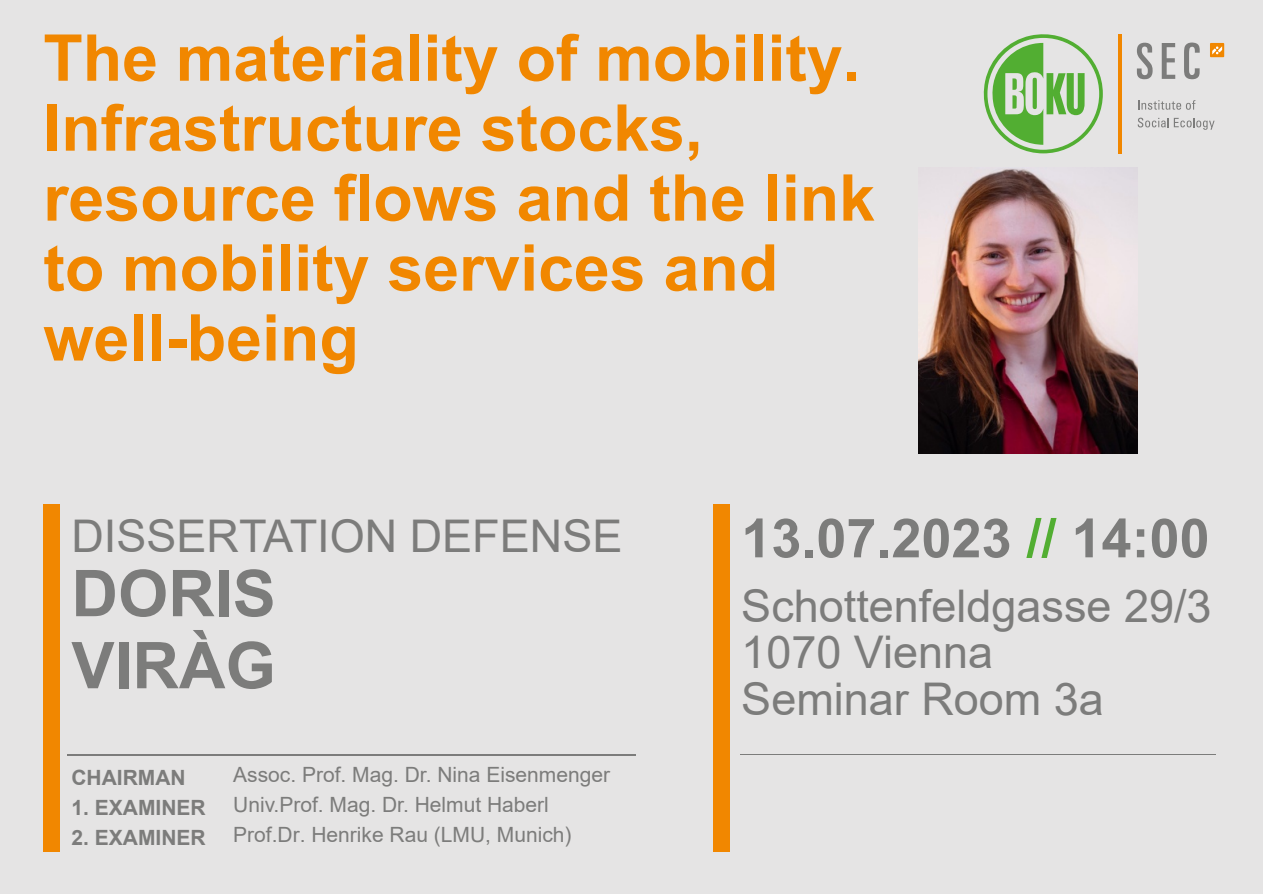
<style>
.page{position:relative;width:1263px;height:894px;background:#fff}
.page>*{position:absolute;margin:0;border:0;box-sizing:border-box;transform-origin:0 0}
.t1{font:700 64.5px/69.9px "Arial";color:#f18700}
.t2{font:700 64.5px/72px "Arial";color:#7c7c7b}
.t3{font:700 54px "Arial";color:#7c7c7b}
.t4{font:45px/46.5px "Arial";color:#7c7c7b}
.t5{font:21px/30px "Arial";color:#7c7c7b}
.t6{font:700 21px "Arial";color:#7c7c7b}
.s1{color:#52ae32}
</style>
<div class="page">
<div style="left:0;top:0;width:1263px;height:893px;background:#e5e4e4"></div>
<svg style="left:984px;top:34px;width:119px;height:119px"></svg>
<svg style="left:1138px;top:100px;width:57px;height:10px"></svg>
<svg style="left:1138px;top:118px;width:76px;height:12px"></svg>
<hr style="left:1118px;top:34px;width:4px;height:119px;background:#f18700">
<svg style="left:1137px;top:43px;width:16px;height:36px"></svg>
<svg style="left:1162px;top:43px;width:13px;height:36px"></svg>
<svg style="left:1184px;top:43px;width:16px;height:36px"></svg>
<div style="left:1210px;top:43px;width:14px;height:14px;background:#f18700"></div>
<svg style="left:1212px;top:46px;width:10px;height:8px"></svg>
<hr style="left:68px;top:753px;width:568px;height:1px;background:#7c7c7b">
<hr style="left:740px;top:753px;width:476px;height:1px;background:#7c7c7b">
<div style="left:44px;top:503px;width:16px;height:348px;background:#f18700"></div>
<div style="left:713px;top:503px;width:17px;height:348px;background:#f18700"></div>
<img style="left:918px;top:167px;width:220px;height:286px">
<p class="t1" style="left:43px;top:24px;width:833px">The materiality of mobility.<br>Infrastructure stocks, resource flows and the link to mobility services and well-being</p>
<p class="t4" style="left:71px;top:516px;width:552px">DISSERTATION DEFENSE</p>
<p class="t2" style="left:71px;top:558px;width:206px">DORIS<br>VIRÀG</p>
<p class="t6" style="left:71px;top:769px;width:116px">CHAIRMAN</p>
<p class="t6" style="left:71px;top:799px;width:136px">1. EXAMINER</p>
<p class="t6" style="left:71px;top:829px;width:136px">2. EXAMINER</p>
<p class="t5" style="left:233px;top:761px;width:378px">Assoc. Prof. Mag. Dr. Nina Eisenmenger<br>Univ.Prof. Mag. Dr. Helmut Haberl<br>Prof.Dr. Henrike Rau (LMU, Munich)</p>
<p class="t3" style="left:741px;top:500px;width:470px">13.07.2023 <span class="s1">//</span> 14:00</p>
<p class="t4" style="left:741px;top:586px;width:472px">Schottenfeldgasse 29/3<br>1070 Vienna<br>Seminar Room 3a</p>
</div>
